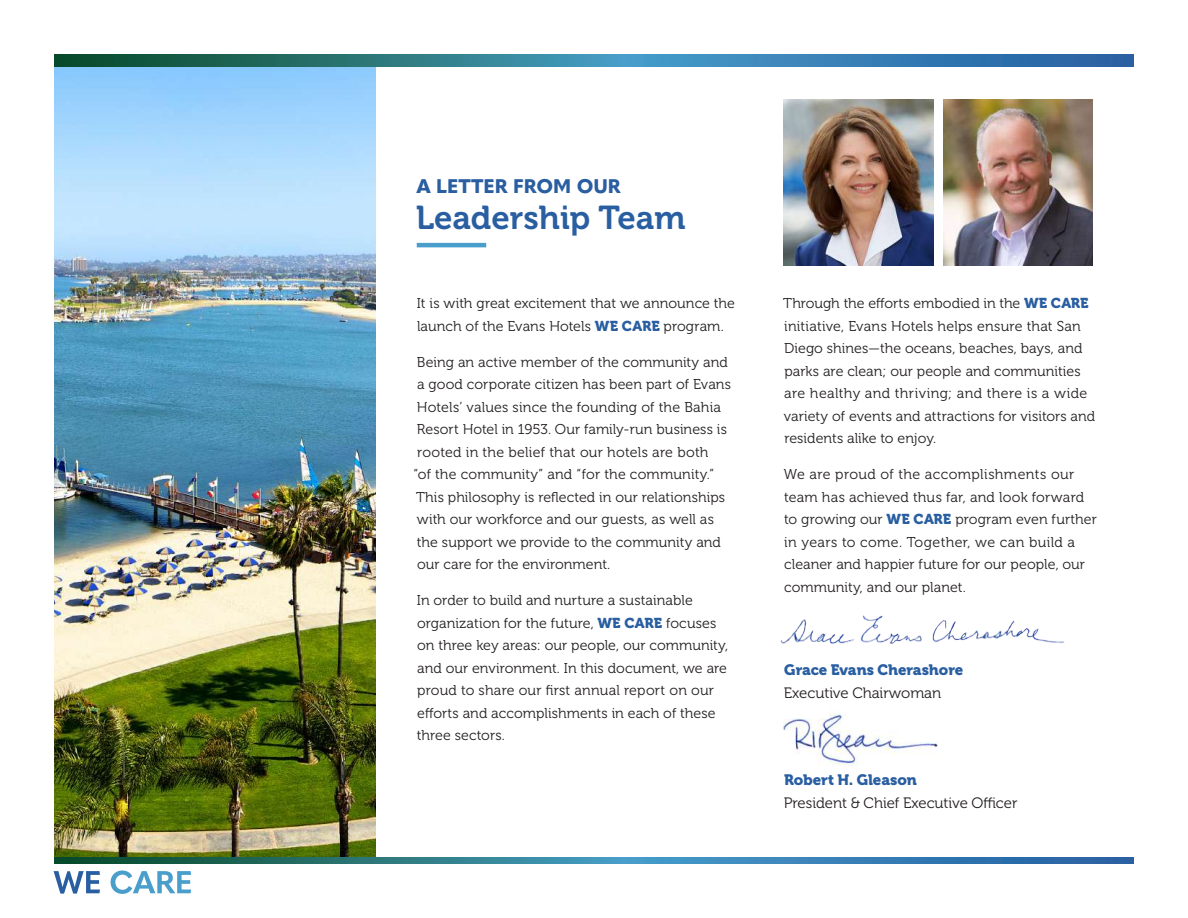
<style>
.page{position:relative;width:1188px;height:918px;background:#fff}
.page>*{position:absolute;margin:0;border:0;box-sizing:border-box;transform-origin:0 0}
.t1{font:33px "Museo 700";color:#295ea1}
.t2{font:800 19.5px "Quasimoda";color:#295ea1}
.t3{font:15px "Museo 300";letter-spacing:-.005em;color:#231f20}
.t4{font:15px "Museo 900";letter-spacing:-.005em;color:#295ea1}
.t5{font:14.25px/22.5px "Museo 300";letter-spacing:.005em;color:#231f20}
.s1{font-family:"Museo 900";color:#295ea1}
</style>
<div class="page">
<svg style="left:54px;top:871px;width:46px;height:23px"></svg>
<svg style="left:111px;top:871px;width:80px;height:23px"></svg>
<img style="left:54px;top:66px;width:322px;height:792px">
<svg style="left:54px;top:54px;width:1080px;height:12px;background:#2e7791"></svg>
<svg style="left:54px;top:858px;width:1080px;height:6px;background:#2e7791"></svg>
<hr style="left:417px;top:243px;width:69px;height:4px;background:#499ecb">
<img style="left:784px;top:713px;width:153px;height:53px">
<img style="left:780px;top:615px;width:284px;height:29px">
<img style="left:944px;top:100px;width:149px;height:165px">
<img style="left:784px;top:100px;width:149px;height:165px">
<h2 class="t2" style="left:416px;top:170px;width:206px">A LETTER FROM OUR</h2>
<h1 class="t1" style="left:416px;top:199px;width:271px">Leadership Team</h1>
<p class="t5" style="left:417px;top:293px;width:320px">It is with great excitement that we announce the launch of the Evans Hotels <span class="s1">WE CARE</span> program.</p>
<p class="t5" style="left:413px;top:351px;width:319px">Being an active member of the community and a good corporate citizen has been part of Evans Hotels’ values since the founding of the Bahia Resort Hotel in 1953. Our family-run business is rooted in the belief that our hotels are both<br>“of the community” and “for the community.” This philosophy is reflected in our relationships with our workforce and our guests, as well as the support we provide to the community and our care for the environment.</p>
<p class="t5" style="left:417px;top:590px;width:313px">In order to build and nurture a sustainable organization for the future, <span class="s1">WE CARE</span> focuses on three key areas: our people, our community, and our environment. In this document, we are proud to share our first annual report on our efforts and accomplishments in each of these three sectors.</p>
<p class="t5" style="left:783px;top:293px;width:314px">Through the efforts embodied in the <span class="s1">WE CARE </span>initiative, Evans Hotels helps ensure that San Diego shines—the oceans, beaches, bays, and parks are clean; our people and communities are healthy and thriving; and there is a wide variety of events and attractions for visitors and residents alike to enjoy.</p>
<p class="t5" style="left:784px;top:464px;width:315px">We are proud of the accomplishments our team has achieved thus far, and look forward to growing our <span class="s1">WE CARE</span> program even further in years to come. Together, we can build a cleaner and happier future for our people, our community, and our planet.</p>
<p class="t4" style="left:784px;top:661px;width:180px">Grace Evans Cherashore</p>
<p class="t3" style="left:784px;top:684px;width:159px">Executive Chairwoman</p>
<p class="t4" style="left:784px;top:772px;width:134px">Robert H. Gleason</p>
<p class="t3" style="left:784px;top:795px;width:235px">President &amp; Chief Executive Officer</p>
</div>
